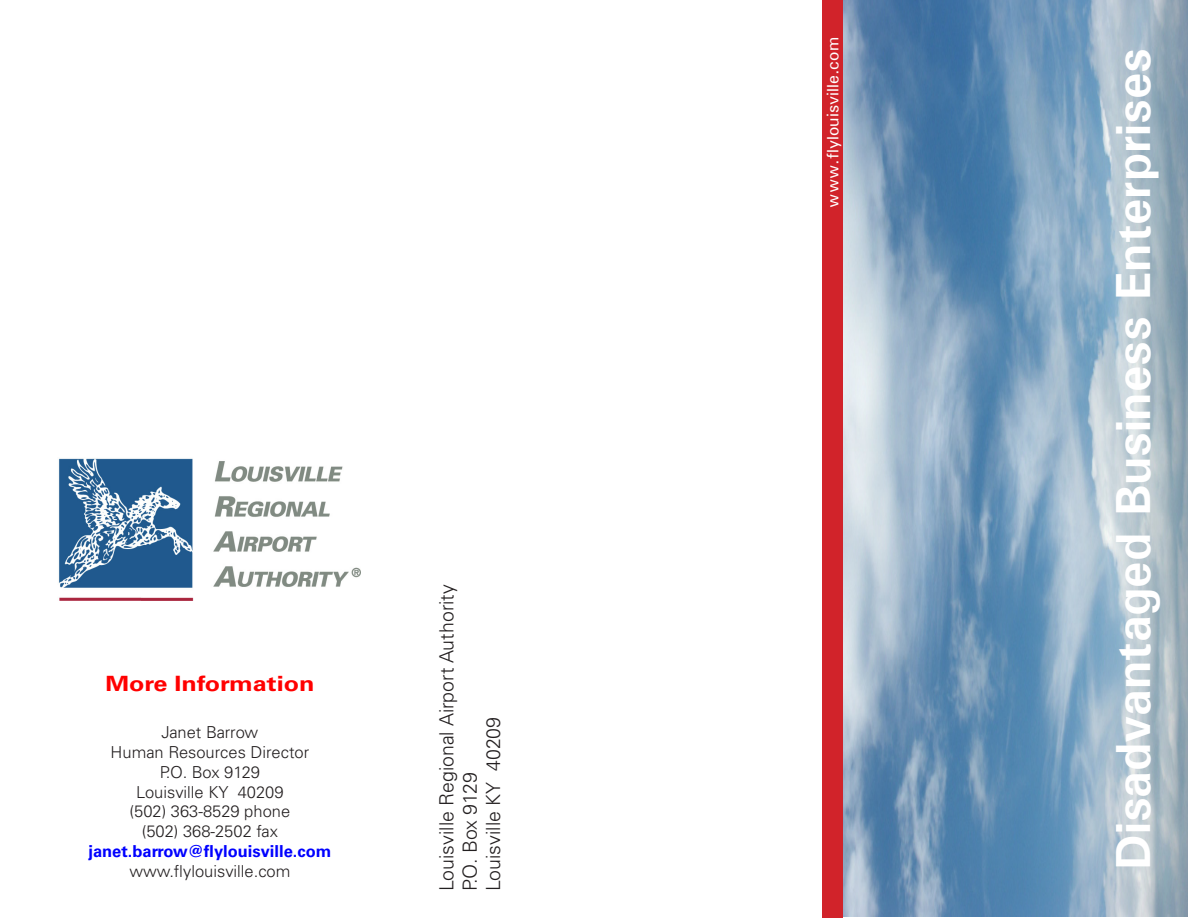
<style>
.page{position:relative;width:1188px;height:918px;background:#fff}
.page>*{position:absolute;margin:0;border:0;box-sizing:border-box;transform-origin:0 0}
.t1{font:700 49.5px "Univers";color:#fff}
.Heading_2{font:700 21px "Univers LT";color:#f00;scale:1.2 1}
.t2{font:300 19.5px "Univers LT";color:#231f20}
.t3{font:300 16.5px "Univers LT";color:#231f20}
.t4{font:700 16.5px "Univers LT";color:#00f}
.t5{font:500 16.5px "Univers";color:#fff}
</style>
<div class="page">
<img style="left:843px;top:0;width:345px;height:916px">
<div style="left:823px;top:0;width:20px;height:918px;background:#d1232a"></div>
<img style="left:58px;top:458px;width:303px;height:142px">
<p class="Heading_2" style="left:105px;top:672px;width:176px">More Information</p>
<p class="t3" style="left:161px;top:722px;width:98px">Janet Barrow</p>
<p class="t3" style="left:111px;top:742px;width:200px">Human Resources Director</p>
<p class="t3" style="left:160px;top:762px;width:102px">P.O. Box 9129</p>
<p class="t3" style="left:136px;top:782px;width:149px">Louisville KY 40209</p>
<p class="t3" style="left:130px;top:802px;width:162px">(502) 363-8529 phone</p>
<p class="t3" style="left:142px;top:821px;width:138px">(502) 368-2502 fax</p>
<p class="t4" style="left:88px;top:842px;width:244px">janet.barrow@flylouisville.com</p>
<p class="t3" style="left:129px;top:861px;width:163px">www.flylouisville.com</p>
<p class="t2" style="left:435px;top:891px;width:308px;rotate:-90deg">Louisville Regional Airport Authority</p>
<p class="t2" style="left:458px;top:891px;width:120px;rotate:-90deg">P.O. Box 9129</p>
<p class="t2" style="left:482px;top:891px;width:176px;rotate:-90deg">Louisville KY 40209</p>
<p class="t5" style="left:822px;top:208px;width:172px;rotate:-90deg">www.flylouisville.com</p>
<p class="t1" style="left:1102px;top:870px;width:823px;rotate:-90deg">Disadvantaged Business Enterprises</p>
</div>
